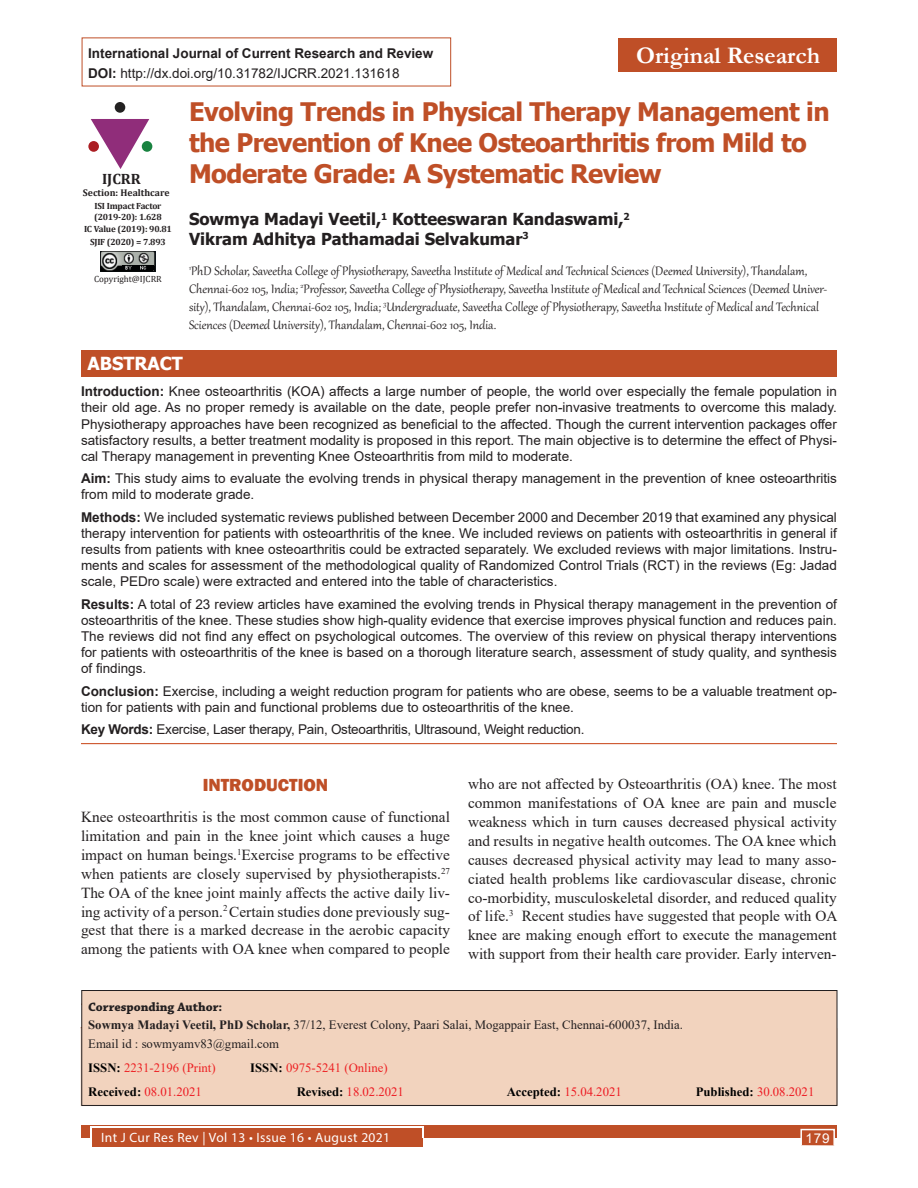
<style>
.page{position:relative;width:918px;height:1188px;background:#fff}
.page>*{position:absolute;margin:0;border:0;box-sizing:border-box;transform-origin:0 0}
.Article_title{font:700 25.5px/30.6px "Tahoma";letter-spacing:-.02em;color:#bf4f27}
.Articles{font:700 24px "Garamond";color:#fff}
.Head_1{font:800 18px "Franklin Gothic";color:#bf4f27}
.t1{font:700 18px "Tahoma";color:#fff}
.Author_name{font:700 16.5px/19.8px "Tahoma";color:#231f20}
.Text_copy{font:15.3px/18.9px "Times New Roman";color:#231f20;text-align:justify}
.Author_affiliation{font:15px/18px "Gabriola";color:#231f20}
.t2{font:700 15px "Cambria";color:#231f20}
.Abstract_text{font:13.5px/16.2px "Arial";color:#231f20;text-align:justify}
.Keywords{font:13.5px "Arial";letter-spacing:-.02em;color:#231f20}
.t3{font:700 13.5px "Arial";color:#231f20}
.t4{font:13.5px "Myriad Pro";letter-spacing:.03em;color:#fff}
.t5{font:13.5px "Arial";color:#fff}
.Corresponding_text{font:12.75px "Times New Roman";color:#231f20}
.Corresponding_text-2{font:12.75px "Times New Roman";color:#ed1c24}
.Corresponding_text-3{font:12.75px "Times New Roman";color:#ed2224}
.Corresponding_head{font:700 12.75px "Chaparral Pro";color:#231f20}
.Corresponding_text-4{font:700 12.75px "Times New Roman";color:#000}
.t6{font:700 9.75px "Cambria";color:#231f20}
.t7{font:700 9px/10.8px "Cambria";letter-spacing:-.02em;color:#231f20}
.Text{font:9px "Cambria";color:#231f20}
.s1{font-weight:700}
.s2{font-weight:700;color:#000}
.s3{font-weight:400;color:#ed1c24}
</style>
<div class="page">
<div style="left:81px;top:1125px;width:756px;height:13px;background:#bf4f27"></div>
<div style="left:92px;top:1128px;width:330px;height:19px;background:#bf4f27"></div>
<hr style="left:90px;top:1127px;width:333px;height:1px;background:#fff">
<svg style="left:90px;top:1128px;width:2px;height:10px"></svg>
<svg style="left:422px;top:1127px;width:2px;height:11px"></svg>
<div style="left:800px;top:1129px;width:35px;height:17px;background:#bf4f27;border:2px solid #fff"></div>
<div style="left:81px;top:990px;width:756px;height:116px;background:#f2d3be;border:1px solid #231f20"></div>
<div style="left:618px;top:38px;width:219px;height:34px;background:#bf4f27"></div>
<svg style="left:91px;top:119px;width:58px;height:50px"></svg>
<div style="left:142px;top:141px;width:10px;height:11px;background:#198340;border-radius:50%"></div>
<div style="left:115px;top:102px;width:10px;height:11px;background:#232222;border-radius:50%"></div>
<div style="left:88px;top:141px;width:11px;height:11px;background:#ab1e23;border-radius:50%"></div>
<img style="left:101px;top:252px;width:54px;height:19px">
<img style="left:123px;top:265px;width:31px;height:5px">
<hr style="left:81px;top:743px;width:756px;height:1px;background:#cd562c">
<div style="left:81px;top:350px;width:756px;height:27px;background:#bf4f27"></div>
<p class="t3" style="left:88px;top:43px;width:347px">International Journal of Current Research and Review</p>
<p class="Articles" style="left:636px;top:39px;width:186px">Original Research</p>
<p class="Abstract_text" style="left:88px;top:65px;width:313px"><span class="s1">DOI:</span> http://dx.doi.org/10.31782/IJCRR.2021.131618</p>
<p class="t2" style="left:102px;top:168px;width:40px">IJCRR</p>
<p class="t6" style="left:83px;top:186px;width:88px">Section: Healthcare</p>
<p class="t7" style="left:94px;top:200px;width:69px">ISI Impact Factor (2019-20): 1.628</p>
<p class="t7" style="left:84px;top:224px;width:89px">IC Value (2019): 90.81</p>
<p class="t7" style="left:90px;top:236px;width:77px">SJIF (2020) = 7.893</p>
<p class="Text" style="left:94px;top:273px;width:69px">Copyright@IJCRR</p>
<p class="Article_title" style="left:189px;top:98px;width:642px">Evolving Trends in Physical Therapy Management in the Prevention of Knee Osteoarthritis from Mild to<br>Moderate Grade: A Systematic Review</p>
<p class="Author_name" style="left:189px;top:210px;width:442px">Sowmya Madayi Veetil,<sup>1</sup> Kotteeswaran Kandaswami,<sup>2<br></sup>Vikram Adhitya Pathamadai Selvakumar<sup>3</sup></p>
<p class="Author_affiliation" style="left:189px;top:261px;width:640px"><sup>1</sup>PhD Scholar, Saveetha College of Physiotherapy, Saveetha Institute of Medical and Technical Sciences (Deemed University), Thandalam, Chennai-602 105, India; <sup>2</sup>Professor, Saveetha College of Physiotherapy, Saveetha Institute of Medical and Technical Sciences (Deemed Univer&shy;sity), Thandalam, Chennai-602 105, India; <sup>3</sup>Undergraduate, Saveetha College of Physiotherapy, Saveetha Institute of Medical and Technical Sciences (Deemed University), Thandalam, Chennai-602 105, India.</p>
<p class="t1" style="left:87px;top:351px;width:97px">ABSTRACT</p>
<p class="Abstract_text" style="left:81px;top:383px;width:757px"><span class="s1">Introduction:</span> Knee osteoarthritis (KOA) affects a large number of people, the world over especially the female population in their old age. As no proper remedy is available on the date, people prefer non-invasive treatments to overcome this malady.<br>Physiotherapy approaches have been recognized as beneficial to the affected. Though the current intervention packages offer satisfactory results, a better treatment modality is proposed in this report. The main objective is to determine the effect of Physi&shy;cal Therapy management in preventing Knee Osteoarthritis from mild to moderate.</p>
<p class="Abstract_text" style="left:81px;top:470px;width:757px"><span class="s1">Aim:</span> This study aims to evaluate the evolving trends in physical therapy management in the prevention of knee osteoarthritis from mild to moderate grade.</p>
<p class="Abstract_text" style="left:81px;top:509px;width:758px"><span class="s1">Methods:</span> We included systematic reviews published between December 2000 and December 2019 that examined any physical therapy intervention for patients with osteoarthritis of the knee. We included reviews on patients with osteoarthritis in general if results from patients with knee osteoarthritis could be extracted separately. We excluded reviews with major limitations. Instru&shy;ments and scales for assessment of the methodological quality of Randomized Control Trials (RCT) in the reviews (Eg: Jadad scale, PEDro scale) were extracted and entered into the table of characteristics.</p>
<p class="Abstract_text" style="left:81px;top:596px;width:758px"><span class="s1">Results:</span> A total of 23 review articles have examined the evolving trends in Physical therapy management in the prevention of osteoarthritis of the knee. These studies show high-quality evidence that exercise improves physical function and reduces pain.<br>The reviews did not find any effect on psychological outcomes. The overview of this review on physical therapy interventions for patients with osteoarthritis of the knee is based on a thorough literature search, assessment of study quality, and synthesis of findings.</p>
<p class="Abstract_text" style="left:81px;top:683px;width:757px"><span class="s1">Conclusion:</span> Exercise, including a weight reduction program for patients who are obese, seems to be a valuable treatment op&shy;tion for patients with pain and functional problems due to osteoarthritis of the knee.</p>
<p class="Keywords" style="left:81px;top:720px;width:505px"><span class="s1">Key Words:</span> Exercise, Laser therapy, Pain, Osteoarthritis, Ultrasound, Weight reduction.</p>
<p class="Head_1" style="left:203px;top:773px;width:127px">INTRODUCTION</p>
<p class="Text_copy" style="left:81px;top:807px;width:371px">Knee osteoarthritis is the most common cause of functional limitation and pain in the knee joint which causes a huge impact on human beings.<sup>1</sup>Exercise programs to be effective when patients are closely supervised by physiotherapists.<sup>27<br></sup>The OA of the knee joint mainly affects the active daily liv&shy;ing activity of a person.<sup>2</sup> Certain studies done previously sug&shy;gest that there is a marked decrease in the aerobic capacity among the patients with OA knee when compared to people</p>
<p class="Text_copy" style="left:468px;top:774px;width:371px">who are not affected by Osteoarthritis (OA) knee. The most common manifestations of OA knee are pain and muscle weakness which in turn causes decreased physical activity and results in negative health outcomes. The OA knee which causes decreased physical activity may lead to many asso&shy;ciated health problems like cardiovascular disease, chronic co-morbidity, musculoskeletal disorder, and reduced quality of life.<sup>3</sup> Recent studies have suggested that people with OA knee are making enough effort to execute the management with support from their health care provider. Early interven-</p>
<p class="Corresponding_head" style="left:88px;top:1000px;width:136px">Corresponding Author:</p>
<p class="Corresponding_text" style="left:88px;top:1016px;width:596px"><span class="s1">Sowmya Madayi Veetil, PhD Scholar,</span> 37/12, Everest Colony, Paari Salai, Mogappair East, Chennai-600037, India.</p>
<p class="Corresponding_text" style="left:88px;top:1034px;width:192px">Email id : sowmyamv83@gmail.com</p>
<p class="Corresponding_text-3" style="left:88px;top:1059px;width:129px"><span class="s2">ISSN:</span> 2231-2196 (Print)</p>
<p class="Corresponding_text-3" style="left:250px;top:1059px;width:139px"><span class="s2">ISSN:</span> 0975-5241 (Online)</p>
<p class="Corresponding_text-2" style="left:88px;top:1083px;width:115px"><span class="s2">Received:</span> 08.01.2021</p>
<p class="Corresponding_text-2" style="left:297px;top:1083px;width:109px"><span class="s2">Revised:</span> 18.02.2021</p>
<p class="Corresponding_text-2" style="left:507px;top:1083px;width:117px"><span class="s2">Accepted:</span> 15.04.2021</p>
<p class="Corresponding_text-4" style="left:696px;top:1083px;width:120px">Published: <span class="s3">30.08.2021</span></p>
<p class="t4" style="left:101px;top:1129px;width:291px">Int J Cur Res Rev | Vol 13 • Issue 16 • August 2021</p>
<p class="t5" style="left:806px;top:1129px;width:26px">179</p>
</div>
